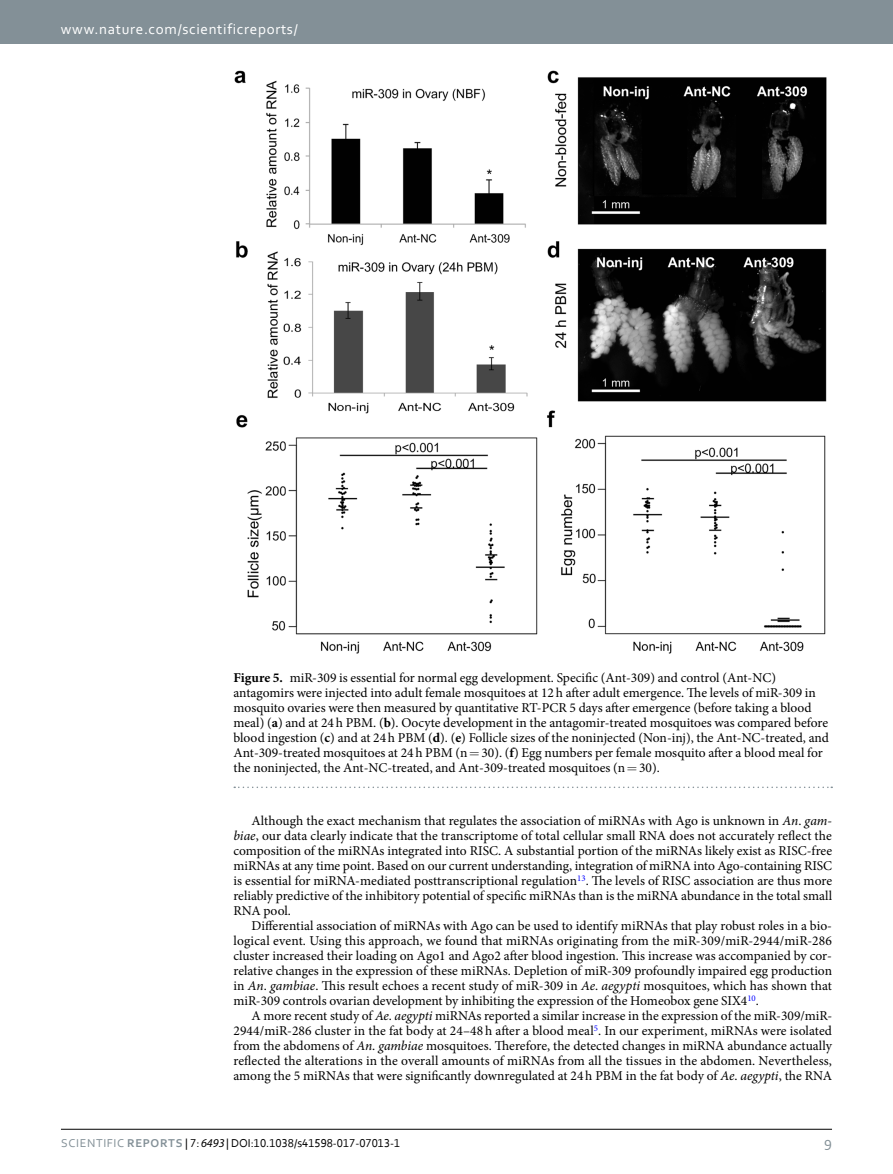
<style>
.page{position:relative;width:893px;height:1174px;background:#fff}
.page>*{position:absolute;margin:0;border:0;box-sizing:border-box;transform-origin:0 0}
.t1{font:15px "Corbel 2";letter-spacing:.045em;color:#fff}
.t2{font:15px "Corbel 2";color:#839097}
.t3{font:13.5px/15px "Minion Pro";color:#000;text-align:justify}
.t4{font:12px "Corbel";color:#000}
.s1{font-weight:700}
.s2{font-style:italic}
.s3{font-family:"Corbel 2";color:#839097}
.s4{font-family:"Corbel Bold 2";color:#839097}
.s5{font-family:"Myriad Pro";font-style:italic}
</style>
<div class="page">
<div style="left:0;top:0;width:893px;height:43px;background:#839097"></div>
<hr style="left:61px;top:1129px;width:771px;height:1px;background:#000">
<img style="left:234px;top:70px;width:593px;height:584px">
<svg style="left:234px;top:786px;width:598px;height:2px"></svg>
<p class="t1" style="left:61px;top:19px;width:238px">www.nature.com/scientificreports/</p>
<p class="t3" style="left:233px;top:670px;width:597px;text-align:left"><span class="s1">Figure 5.</span> miR-309 is essential for normal egg development. Specific (Ant-309) and control (Ant-NC) antagomirs were injected into adult female mosquitoes at 12h after adult emergence. The levels of miR-309 in mosquito ovaries were then measured by quantitative RT-PCR 5 days after emergence (before taking a blood meal) (<span class="s1">a</span>) and at 24h PBM. (<span class="s1">b</span>). Oocyte development in the antagomir-treated mosquitoes was compared before blood ingestion (<span class="s1">c</span>) and at 24h PBM (<span class="s1">d</span>). (<span class="s1">e</span>) Follicle sizes of the noninjected (Non-inj), the Ant-NC-treated, and Ant-309-treated mosquitoes at 24h PBM (n 30). (<span class="s1">f</span>) Egg numbers per female mosquito after a blood meal for the noninjected, the Ant-NC-treated, and Ant-309-treated mosquitoes (n 30).</p>
<p class="t3" style="left:233px;top:813px;width:600px;text-indent:18px">Although the exact mechanism that regulates the association of miRNAs with Ago is unknown in <span class="s2">An</span>. <span class="s2">gam&shy;biae</span>, our data clearly indicate that the transcriptome of total cellular small RNA does not accurately reflect the composition of the miRNAs integrated into RISC. A substantial portion of the miRNAs likely exist as RISC-free miRNAs at any time point. Based on our current understanding, integration of miRNA into Ago-containing RISC is essential for miRNA-mediated posttranscriptional regulation<sup>13</sup>. The levels of RISC association are thus more reliably predictive of the inhibitory potential of specific miRNAs than is the miRNA abundance in the total small RNA pool.</p>
<p class="t3" style="left:233px;top:918px;width:600px;text-indent:18px">Differential association of miRNAs with Ago can be used to identify miRNAs that play robust roles in a bio&shy;logical event. Using this approach, we found that miRNAs originating from the miR-309/miR-2944/miR-286 cluster increased their loading on Ago1 and Ago2 after blood ingestion. This increase was accompanied by cor&shy;relative changes in the expression of these miRNAs. Depletion of miR-309 profoundly impaired egg production in <span class="s2">An</span>. <span class="s2">gambiae</span>. This result echoes a recent study of miR-309 in <span class="s2">Ae</span>. <span class="s2">aegypti</span> mosquitoes, which has shown that miR-309 controls ovarian development by inhibiting the expression of the Homeobox gene SIX4<sup>10</sup>.</p>
<p class="t3" style="left:233px;top:1008px;width:600px;text-indent:18px">A more recent study of <span class="s2">Ae</span>. <span class="s2">aegypti</span> miRNAs reported a similar increase in the expression of the miR-309/miR-2944/miR-286 cluster in the fat body at 24–48 h after a blood meal<sup>5</sup>. In our experiment, miRNAs were isolated from the abdomens of <span class="s2">An</span>. <span class="s2">gambiae</span> mosquitoes. Therefore, the detected changes in miRNA abundance actually reflected the alterations in the overall amounts of miRNAs from all the tissues in the abdomen. Nevertheless, among the 5 miRNAs that were significantly downregulated at 24h PBM in the fat body of <span class="s2">Ae</span>. <span class="s2">aegypti</span>, the RNA</p>
<p class="t4" style="left:61px;top:1135px;width:341px"><span class="s3">SCIenTIFIC</span> <span class="s4">REPORTS</span> | 7: <span class="s5">6493</span> | DOI:10.1038/s41598-017-07013-1</p>
<p class="t2" style="left:824px;top:1132px;width:9px">9</p>
</div>
